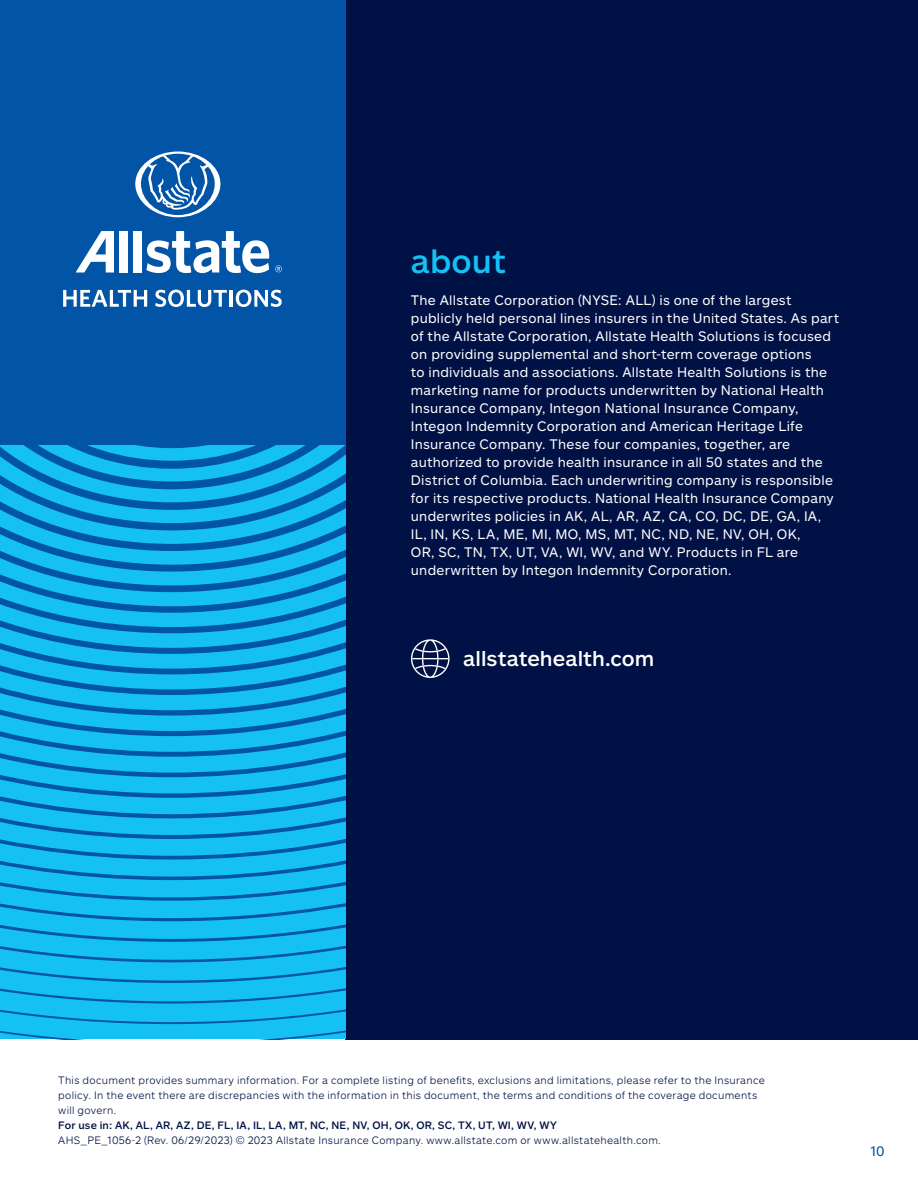
<style>
.page{position:relative;width:918px;height:1188px;background:#fff}
.page>*{position:absolute;margin:0;border:0;box-sizing:border-box;transform-origin:0 0}
.t1{font:500 33px "Allstate Sans";letter-spacing:.005em;color:#15c0f2}
.t2{font:500 21px "Allstate Sans";letter-spacing:.005em;color:#fff}
.t3{font:13.5px/18px "Allstate Sans";letter-spacing:.02em;color:#fff}
.t4{font:13.5px "Allstate Sans";color:#0154a6}
.t5{font:300 10.5px/15px "Allstate Sans";letter-spacing:.025em;color:#001145}
.s1{font-weight:500}
</style>
<div class="page">
<div style="left:345px;top:0;width:573px;height:1040px;background:#001145"></div>
<div style="left:0;top:0;width:345px;height:446px;background:#0154a6"></div>
<svg style="left:135px;top:152px;width:85px;height:65px"></svg>
<svg style="left:76px;top:231px;width:38px;height:42px"></svg>
<div style="left:120px;top:231px;width:8px;height:42px;background:#fff"></div>
<div style="left:134px;top:231px;width:8px;height:42px;background:#fff"></div>
<svg style="left:146px;top:231px;width:123px;height:42px"></svg>
<svg style="left:275px;top:266px;width:7px;height:6px"></svg>
<svg style="left:63px;top:290px;width:84px;height:17px"></svg>
<svg style="left:155px;top:290px;width:72px;height:17px"></svg>
<hr style="left:230px;top:290px;width:3px;height:17px;background:#fff">
<svg style="left:236px;top:290px;width:46px;height:17px"></svg>
<svg style="left:0;top:1024px;width:345px;height:16px;background:#20beee"></svg>
<svg style="left:0;top:1004px;width:345px;height:20px;background:#12b5ea"></svg>
<svg style="left:0;top:983px;width:345px;height:21px;background:#12b4ea"></svg>
<svg style="left:0;top:962px;width:345px;height:21px;background:#12b3e9"></svg>
<svg style="left:0;top:942px;width:345px;height:20px;background:#12b1e8"></svg>
<svg style="left:0;top:921px;width:345px;height:21px;background:#12b1e7"></svg>
<svg style="left:0;top:901px;width:345px;height:20px;background:#11afe6"></svg>
<svg style="left:0;top:880px;width:345px;height:21px;background:#11aee5"></svg>
<svg style="left:0;top:860px;width:345px;height:20px;background:#11ace4"></svg>
<svg style="left:0;top:839px;width:345px;height:21px;background:#11ace4"></svg>
<svg style="left:0;top:818px;width:345px;height:21px;background:#11abe3"></svg>
<svg style="left:0;top:798px;width:345px;height:20px;background:#10a9e2"></svg>
<svg style="left:0;top:777px;width:345px;height:21px;background:#10a9e1"></svg>
<svg style="left:0;top:757px;width:345px;height:20px;background:#10a7e0"></svg>
<svg style="left:0;top:736px;width:345px;height:21px;background:#10a6e0"></svg>
<svg style="left:0;top:716px;width:345px;height:20px;background:#10a5df"></svg>
<svg style="left:0;top:695px;width:345px;height:21px;background:#0fa4de"></svg>
<svg style="left:0;top:674px;width:345px;height:21px;background:#0fa3dd"></svg>
<svg style="left:0;top:654px;width:345px;height:20px;background:#0fa1dc"></svg>
<svg style="left:0;top:633px;width:345px;height:21px;background:#0fa1dc"></svg>
<svg style="left:0;top:613px;width:345px;height:20px;background:#0e9fdb"></svg>
<svg style="left:0;top:592px;width:345px;height:21px;background:#0e9fda"></svg>
<svg style="left:0;top:572px;width:345px;height:20px;background:#0e9cd9"></svg>
<svg style="left:0;top:446px;width:345px;height:126px;background:#0e9ad7"></svg>
<svg style="left:411px;top:639px;width:39px;height:39px"></svg>
<p class="t1" style="left:411px;top:240px;width:96px">about</p>
<p class="t3" style="left:411px;top:290px;width:430px">The Allstate Corporation (NYSE: ALL) is one of the largest publicly held personal lines insurers in the United States. As part of the Allstate Corporation, Allstate Health Solutions is focused on providing supplemental and short-term coverage options<br>to individuals and associations. Allstate Health Solutions is the marketing name for products underwritten by National Health Insurance Company, Integon National Insurance Company, Integon Indemnity Corporation and American Heritage Life Insurance Company. These four companies, together, are authorized to provide health insurance in all 50 states and the District of Columbia. Each underwriting company is responsible for its respective products. National Health Insurance Company underwrites policies in AK, AL, AR, AZ, CA, CO, DC, DE, GA, IA, IL, IN, KS, LA, ME, MI, MO, MS, MT, NC, ND, NE, NV, OH, OK,<br>OR, SC, TN, TX, UT, VA, WI, WV, and WY. Products in FL are underwritten by Integon Indemnity Corporation.</p>
<p class="t2" style="left:463px;top:645px;width:193px">allstatehealth.com</p>
<p class="t5" style="left:58px;top:1072px;width:708px">This document provides summary information. For a complete listing of benefits, exclusions and limitations, please refer to the Insurance policy. In the event there are discrepancies with the information in this document, the terms and conditions of the coverage documents will govern.</p>
<p class="t5" style="left:58px;top:1117px;width:604px"><span class="s1">For use in: AK, AL, AR, AZ, DE, FL, IA, IL, LA, MT, NC, NE, NV, OH, OK, OR, SC, TX, UT, WI, WV, WY<br></span>AHS_PE_1056-2 (Rev. 06/29/2023) © 2023 Allstate Insurance Company. www.allstate.com or www.allstatehealth.com.</p>
<p class="t4" style="left:870px;top:1142px;width:16px">10</p>
</div>
